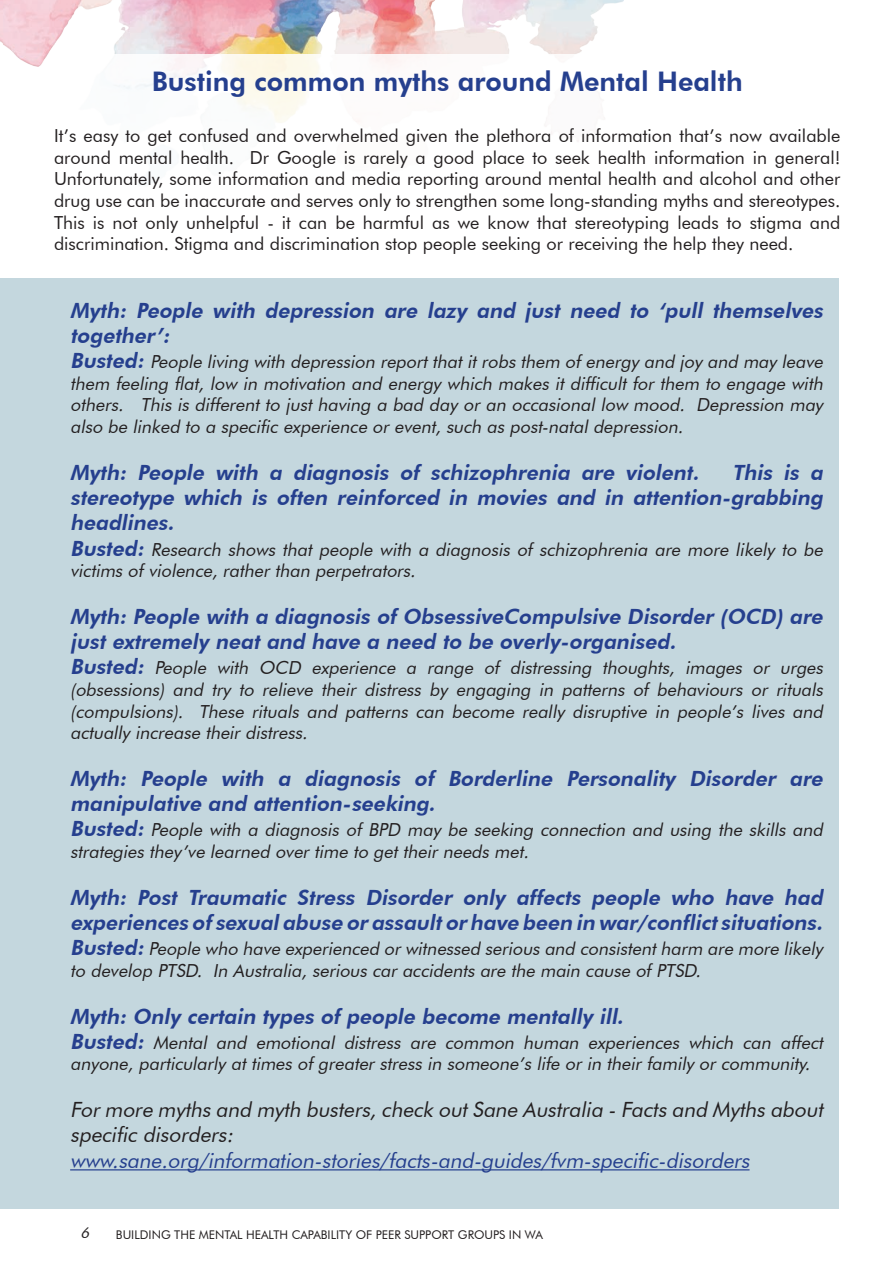
<style>
.page{position:relative;width:893px;height:1263px;background:#fff}
.page>*{position:absolute;margin:0;border:0;box-sizing:border-box;transform-origin:0 0}
.t1{font:800 27px "Futura BT";color:#253f8e}
.t2{font:italic 800 21px/25.2px "Futura BT";color:#253f8e}
.t3{font:italic 21px/25.2px "Futura BT";color:#231f20}
.t4{font:italic 21px "Futura BT";color:#253f8e}
.t5{font:italic 18px/21.6px "Futura BT";color:#231f20}
.t6{font:18px/21.6px "Futura BT";color:#231f20;text-align:justify}
.t7{font:italic 15px "Futura BT";color:#231f20}
.t8{font:12px "Futura BT";color:#231f20}
.s1{font-weight:800;font-size:21px;color:#253f8e}
</style>
<div class="page">
<img style="left:0;top:0;width:623px;height:67px">
<div style="left:54px;top:54px;width:839px;height:205px;background:#fff"></div>
<div style="left:0;top:279px;width:839px;height:930px;background:#c4d7de"></div>
<hr style="left:70px;top:1169px;width:680px;height:1px;background:#253f8e">
<p class="t1" style="left:152px;top:65px;width:592px">Busting common myths around Mental Health</p>
<p class="t6" style="left:54px;top:125px;width:788px">It’s easy to get confused and overwhelmed given the plethora of information that’s now available around mental health. Dr Google is rarely a good place to seek health information in general!<br>Unfortunately, some information and media reporting around mental health and alcohol and other drug use can be inaccurate and serves only to strengthen some long-standing myths and stereotypes.<br>This is not only unhelpful - it can be harmful as we know that stereotyping leads to stigma and discrimination. Stigma and discrimination stop people seeking or receiving the help they need.</p>
<p class="t2" style="left:70px;top:298px;width:758px">Myth: People with depression are lazy and just need to ‘pull themselves together’:</p>
<p class="t5" style="left:70px;top:351px;width:758px"><span class="s1">Busted:</span> People living with depression report that it robs them of energy and joy and may leave them feeling flat, low in motivation and energy which makes it difficult for them to engage with others. This is different to just having a bad day or an occasional low mood. Depression may also be linked to a specific experience or event, such as post-natal depression.</p>
<p class="t2" style="left:70px;top:460px;width:635px">Myth: People with a diagnosis of schizophrenia are violent.</p>
<p class="t2" style="left:70px;top:460px;width:758px;text-align:justify;text-indent:662px">This is a stereotype which is often reinforced in movies and in attention-grabbing headlines.</p>
<p class="t5" style="left:70px;top:538px;width:758px"><span class="s1">Busted:</span> Research shows that people with a diagnosis of schizophrenia are more likely to be victims of violence, rather than perpetrators.</p>
<p class="t2" style="left:70px;top:604px;width:758px">Myth: People with a diagnosis of ObsessiveCompulsive Disorder (OCD) are just extremely neat and have a need to be overly-organised.</p>
<p class="t5" style="left:70px;top:657px;width:758px;text-align:justify"><span class="s1">Busted:</span> People with OCD experience a range of distressing thoughts, images or urges (obsessions) and try to relieve their distress by engaging in patterns of behaviours or rituals (compulsions). These rituals and patterns can become really disruptive in people’s lives and actually increase their distress.</p>
<p class="t2" style="left:70px;top:766px;width:758px">Myth: People with a diagnosis of Borderline Personality Disorder are manipulative and attention-seeking.</p>
<p class="t5" style="left:70px;top:819px;width:758px"><span class="s1">Busted:</span> People with a diagnosis of BPD may be seeking connection and using the skills and strategies they ’ve learned over time to get their needs met.</p>
<p class="t2" style="left:70px;top:884px;width:758px">Myth: Post Traumatic Stress Disorder only affects people who have had experiences ofsexualabuse or assaultor have been in war/conflictsituations.</p>
<p class="t5" style="left:70px;top:938px;width:754px"><span class="s1">Busted:</span>People who have experienced orwitnessed serious and consistentharm are more likely to develop PTSD. In Australia, serious car accidents are the main cause of PTSD.</p>
<p class="t2" style="left:70px;top:1003px;width:559px">Myth: Only certain types of people become mentally ill.</p>
<p class="t5" style="left:70px;top:1031px;width:758px"><span class="s1">Busted:</span> Mental and emotional distress are common human experiences which can affect anyone, particularly at times of greater stress in someone’s life or in their family or community.</p>
<p class="t3" style="left:70px;top:1097px;width:759px">Formore myths and myth busters,check outSane Australia -Facts and Myths about specific disorders:</p>
<p class="t4" style="left:70px;top:1147px;width:685px">www.sane.org/information-stories/facts-and-guides/fvm-specific-disorders</p>
<p class="t7" style="left:81px;top:1224px;width:14px">6</p>
<p class="t8" style="left:116px;top:1227px;width:429px">BUILDING THE MENTAL HEALTH CAPABILITY OF PEER SUPPORT GROUPS IN WA</p>
</div>
